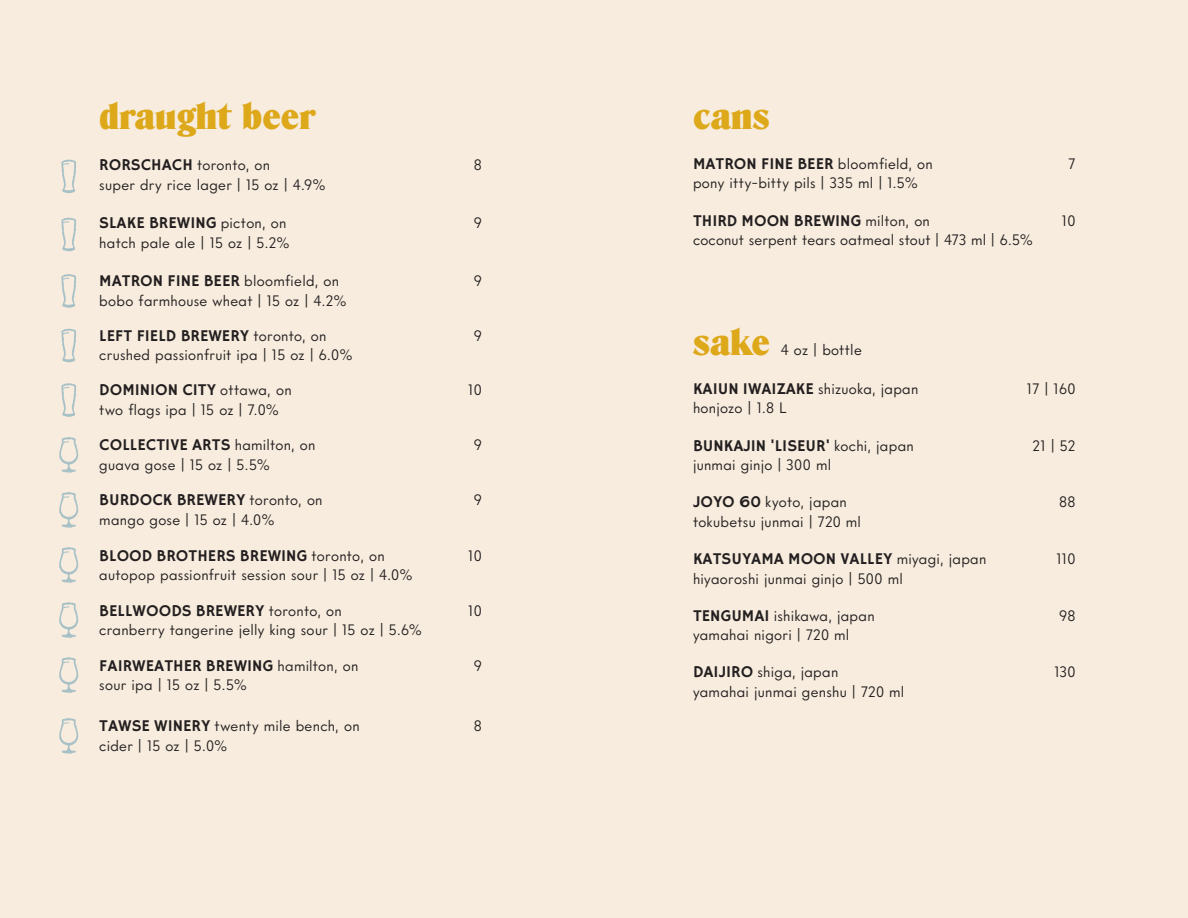
<style>
.page{position:relative;width:1188px;height:918px;background:#f7ecdd}
.page>*{position:absolute;margin:0;border:0;box-sizing:border-box;transform-origin:0 0}
.Section_Header{font:900 37.5px "Denver Serial";color:#dda819}
.Drink_Name{font:16.5px "Hammersmith One";color:#231f20}
.Beer_Description{font:15px "Intervogue";letter-spacing:.02em;color:#231f20}
.Drink_Description{font:15px "Intervogue";letter-spacing:.015em;color:#231f20}
.Drink_Name-2{font:15px "Intervogue";letter-spacing:.02em;color:#231f20}
.Section_Header-2{font:15px "Intervogue";letter-spacing:.02em;color:#231f20}
.s1{font-family:"Hammersmith One";font-size:16.5px}
.s2{font-family:"Intervogue";font-size:15px}
</style>
<div class="page">
<svg style="left:61px;top:160px;width:15px;height:33px"></svg>
<svg style="left:61px;top:218px;width:15px;height:33px"></svg>
<svg style="left:61px;top:274px;width:15px;height:34px"></svg>
<svg style="left:61px;top:329px;width:15px;height:33px"></svg>
<svg style="left:61px;top:383px;width:15px;height:34px"></svg>
<svg style="left:59px;top:437px;width:19px;height:36px"></svg>
<svg style="left:59px;top:492px;width:19px;height:36px"></svg>
<svg style="left:59px;top:547px;width:19px;height:36px"></svg>
<svg style="left:59px;top:602px;width:19px;height:36px"></svg>
<svg style="left:59px;top:657px;width:19px;height:36px"></svg>
<svg style="left:59px;top:718px;width:19px;height:36px"></svg>
<p class="Section_Header" style="left:99px;top:93px;width:218px">draught beer</p>
<p class="Drink_Name-2" style="left:99px;top:155px;width:172px"><span class="s1">RORSCHACH</span> toronto, on</p>
<p class="Drink_Name-2" style="left:474px;top:155px;width:10px">8</p>
<p class="Beer_Description" style="left:99px;top:175px;width:228px">super dry rice lager | 15 oz | 4.9%</p>
<p class="Drink_Name" style="left:99px;top:214px;width:189px">SLAKE BREWING <span class="s2">picton, on</span></p>
<p class="Drink_Name-2" style="left:474px;top:214px;width:10px">9</p>
<p class="Beer_Description" style="left:99px;top:233px;width:192px">hatch pale ale | 15 oz | 5.2%</p>
<p class="Drink_Name" style="left:99px;top:272px;width:241px">MATRON FINE BEER <span class="s2">bloomfield, on</span></p>
<p class="Drink_Name-2" style="left:474px;top:272px;width:10px">9</p>
<p class="Beer_Description" style="left:99px;top:291px;width:249px">bobo farmhouse wheat | 15 oz | 4.2%</p>
<p class="Drink_Name" style="left:99px;top:326px;width:229px">LEFT FIELD BREWERY <span class="s2">toronto, on</span></p>
<p class="Drink_Name-2" style="left:474px;top:326px;width:10px">9</p>
<p class="Beer_Description" style="left:99px;top:346px;width:255px">crushed passionfruit ipa | 15 oz | 6.0%</p>
<p class="Drink_Name" style="left:99px;top:381px;width:194px">DOMINION CITY <span class="s2">ottawa, on</span></p>
<p class="Drink_Name-2" style="left:468px;top:381px;width:15px">10</p>
<p class="Beer_Description" style="left:99px;top:400px;width:181px">two flags ipa | 15 oz | 7.0%</p>
<p class="Drink_Name" style="left:99px;top:436px;width:218px">COLLECTIVE ARTS <span class="s2">hamilton, on</span></p>
<p class="Drink_Name-2" style="left:474px;top:436px;width:10px">9</p>
<p class="Beer_Description" style="left:99px;top:455px;width:172px">guava gose | 15 oz | 5.5%</p>
<p class="Drink_Name" style="left:99px;top:491px;width:225px">BURDOCK BREWERY <span class="s2">toronto, on</span></p>
<p class="Drink_Name-2" style="left:474px;top:491px;width:10px">9</p>
<p class="Beer_Description" style="left:99px;top:510px;width:177px">mango gose | 15 oz | 4.0%</p>
<p class="Drink_Name" style="left:99px;top:546px;width:287px">BLOOD BROTHERS BREWING <span class="s2">toronto, on</span></p>
<p class="Drink_Name-2" style="left:468px;top:546px;width:15px">10</p>
<p class="Beer_Description" style="left:99px;top:565px;width:315px">autopop passionfruit session sour | 15 oz | 4.0%</p>
<p class="Drink_Name" style="left:99px;top:601px;width:244px">BELLWOODS BREWERY <span class="s2">toronto, on</span></p>
<p class="Drink_Name-2" style="left:468px;top:601px;width:15px">10</p>
<p class="Beer_Description" style="left:99px;top:621px;width:324px">cranberry tangerine jelly king sour | 15 oz | 5.6%</p>
<p class="Drink_Name" style="left:99px;top:656px;width:261px">FAIRWEATHER BREWING <span class="s2">hamilton, on</span></p>
<p class="Drink_Name-2" style="left:474px;top:656px;width:10px">9</p>
<p class="Beer_Description" style="left:99px;top:676px;width:149px">sour ipa | 15 oz | 5.5%</p>
<p class="Drink_Name-2" style="left:99px;top:717px;width:262px"><span class="s1">TAWSE WINERY</span> twenty mile bench, on</p>
<p class="Drink_Name-2" style="left:474px;top:717px;width:10px">8</p>
<p class="Beer_Description" style="left:99px;top:736px;width:130px">cider | 15 oz | 5.0%</p>
<p class="Section_Header" style="left:693px;top:93px;width:78px">cans</p>
<p class="Drink_Name" style="left:693px;top:155px;width:241px">MATRON FINE BEER <span class="s2">bloomfield, on</span></p>
<p class="Drink_Name-2" style="left:1069px;top:154px;width:8px">7</p>
<p class="Drink_Description" style="left:693px;top:174px;width:226px">pony itty-bitty pils | 335 ml | 1.5%</p>
<p class="Drink_Name" style="left:693px;top:211px;width:238px">THIRD MOON BREWING <span class="s2">milton, on</span></p>
<p class="Drink_Name-2" style="left:1062px;top:211px;width:15px">10</p>
<p class="Drink_Description" style="left:693px;top:231px;width:342px">coconut serpent tears oatmeal stout | 473 ml | 6.5%</p>
<p class="Section_Header" style="left:693px;top:320px;width:78px">sake</p>
<p class="Section_Header-2" style="left:781px;top:341px;width:83px">4 oz | bottle</p>
<p class="Drink_Name-2" style="left:693px;top:379px;width:227px"><span class="s1">KAIUN IWAIZAKE</span> shizuoka, japan</p>
<p class="Drink_Name-2" style="left:1027px;top:379px;width:50px">17 | 160</p>
<p class="Drink_Description" style="left:693px;top:399px;width:95px">honjozo | 1.8 L</p>
<p class="Drink_Name" style="left:693px;top:436px;width:222px">BUNKAJIN 'LISEUR' <span class="s2">kochi, japan</span></p>
<p class="Drink_Name-2" style="left:1033px;top:436px;width:44px">21 | 52</p>
<p class="Drink_Description" style="left:693px;top:456px;width:140px">junmai ginjo | 300 ml</p>
<p class="Drink_Name-2" style="left:693px;top:493px;width:155px"><span class="s1">JOYO 60</span> kyoto, japan</p>
<p class="Drink_Name-2" style="left:1059px;top:493px;width:18px">88</p>
<p class="Drink_Description" style="left:693px;top:512px;width:170px">tokubetsu junmai | 720 ml</p>
<p class="Drink_Name" style="left:693px;top:550px;width:295px">KATSUYAMA MOON VALLEY <span class="s2">miyagi, japan</span></p>
<p class="Drink_Name-2" style="left:1056px;top:550px;width:21px">110</p>
<p class="Drink_Description" style="left:693px;top:569px;width:211px">hiyaoroshi junmai ginjo | 500 ml</p>
<p class="Drink_Name-2" style="left:693px;top:606px;width:183px"><span class="s1">TENGUMAI</span> ishikawa, japan</p>
<p class="Drink_Name-2" style="left:1059px;top:606px;width:18px">98</p>
<p class="Drink_Description" style="left:693px;top:626px;width:158px">yamahai nigori | 720 ml</p>
<p class="Drink_Name-2" style="left:693px;top:663px;width:147px"><span class="s1">DAIJIRO</span> shiga, japan</p>
<p class="Drink_Name-2" style="left:1054px;top:663px;width:23px">130</p>
<p class="Drink_Description" style="left:693px;top:682px;width:213px">yamahai junmai genshu | 720 ml</p>
</div>
